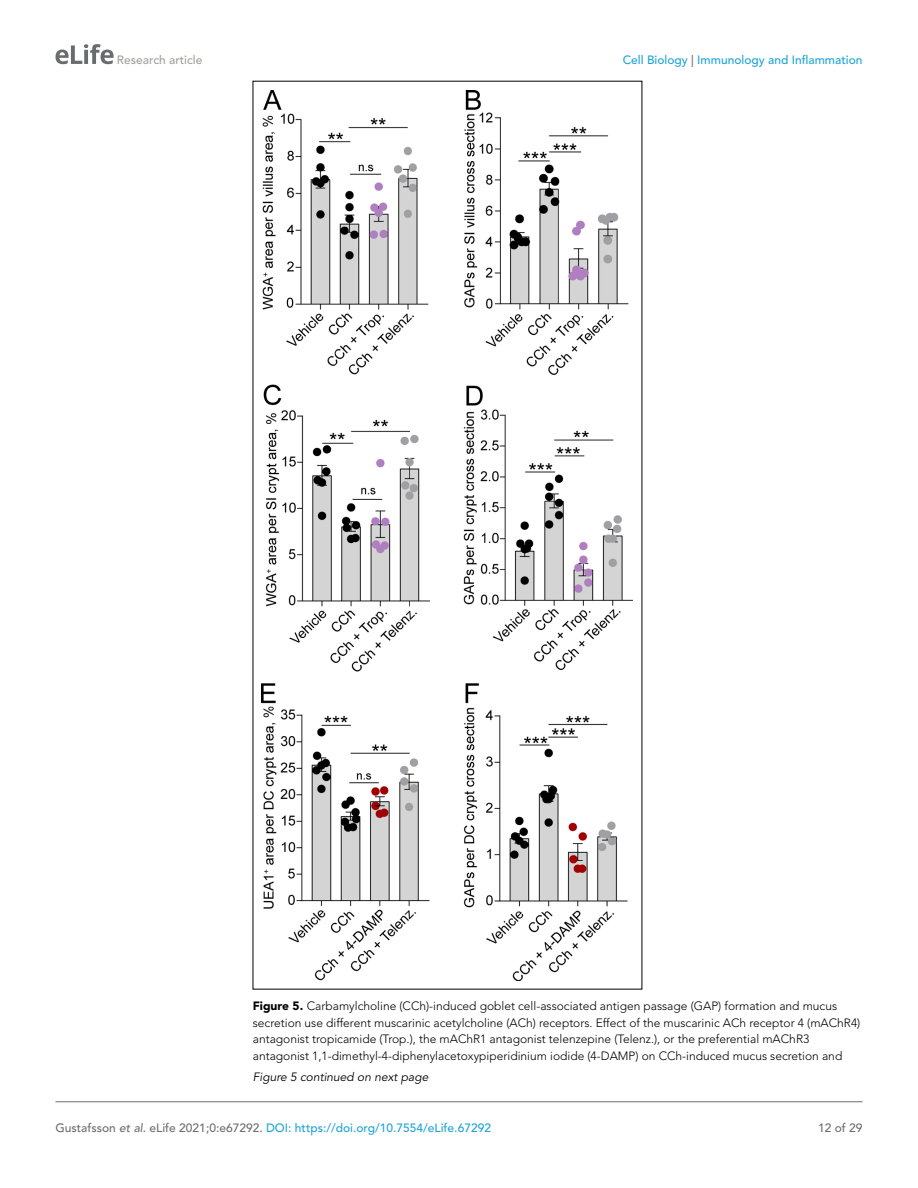
<style>
.page{position:relative;width:918px;height:1188px;background:#fff}
.page>*{position:absolute;margin:0;border:0;box-sizing:border-box;transform-origin:0 0}
.t1{font:300 12px/16.5px "Avenir LT Std";color:#000}
.t2{font:500 12px "Avenir LT Std";color:#1ea4d7}
.t3{font:italic 12px "Avenir LT Std";color:#000}
.t4{font:500 12px "Avenir LT Std";color:#a3a09f}
.t5{font:500 12px "Avenir LT Std";color:#6e6e70}
.s1{color:#6e6e70}
.s2{font-weight:900}
.s3{font-style:italic;color:#6e6e70}
</style>
<div class="page">
<svg style="left:56px;top:44px;width:58px;height:20px"></svg>
<hr style="left:56px;top:1101px;width:806px;height:1px;background:#6e6e70">
<img style="left:262px;top:90px;width:371px;height:890px">
<p class="t4" style="left:117px;top:53px;width:87px">Research article</p>
<p class="t2" style="left:623px;top:53px;width:241px">Cell Biology <span class="s1">|</span> Immunology and Inflammation</p>
<p class="t1" style="left:253px;top:998px;width:609px"><span class="s2">Figure 5.</span> Carbamylcholine (CCh)-induced goblet cell-associated antigen passage (GAP) formation and mucus secretion use different muscarinic acetylcholine (ACh) receptors. Effect of the muscarinic ACh receptor 4 (mAChR4) antagonist tropicamide (Trop.), the mAChR1 antagonist telenzepine (Telenz.), or the preferential mAChR3 antagonist 1,1-dimethyl-4-diphenylacetoxypiperidinium iodide (4-DAMP) on CCh-induced mucus secretion and</p>
<p class="t3" style="left:253px;top:1070px;width:177px">Figure 5 continued on next page</p>
<p class="t2" style="left:56px;top:1121px;width:437px"><span class="s1">Gustafsson</span> <span class="s3">et al</span><span class="s1">. eLife 2021;0:e67292.</span> DOI: https://doi.org/10.7554/eLife.67292</p>
<p class="t5" style="left:818px;top:1121px;width:46px">12 of 29</p>
</div>
